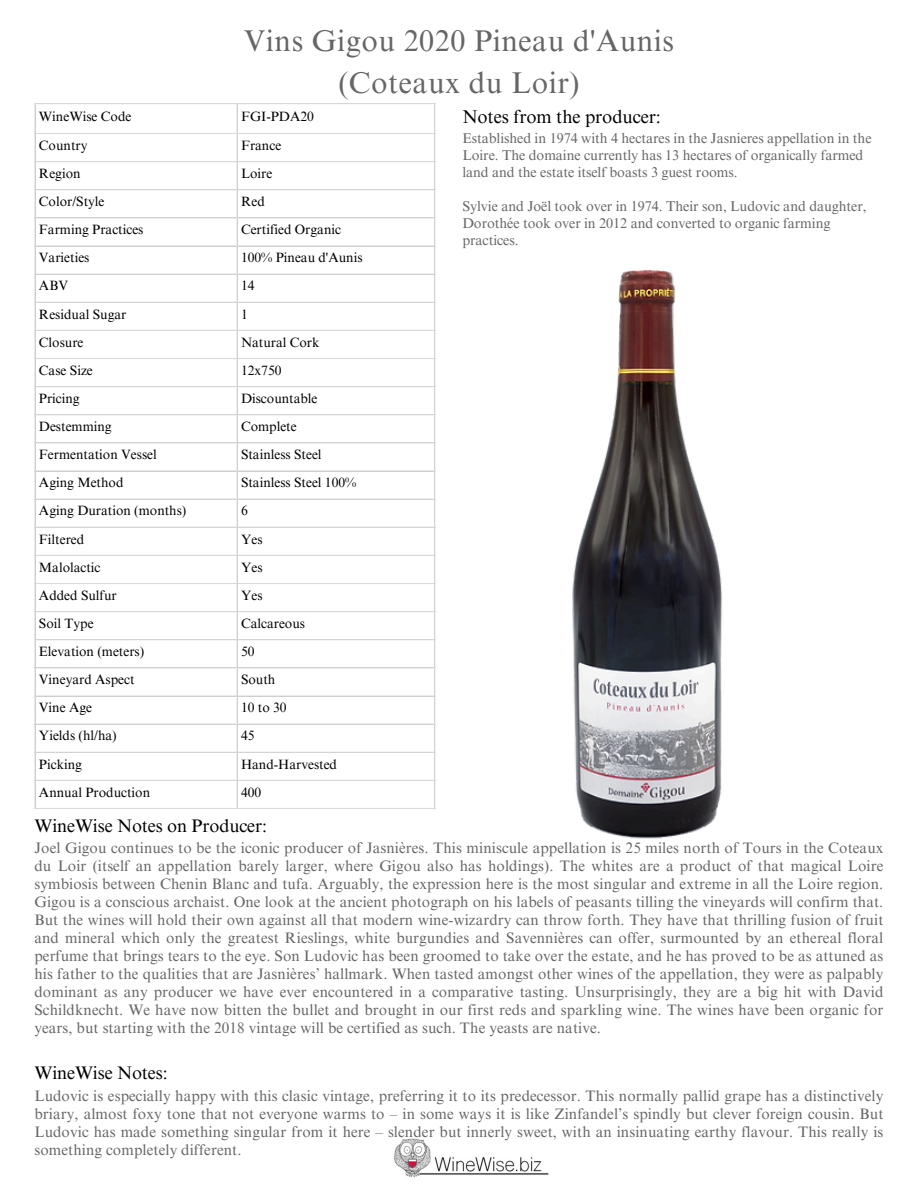
<style>
.page{position:relative;width:918px;height:1188px;background:#fff}
.page>*{position:absolute;margin:0;border:0;box-sizing:border-box;transform-origin:0 0}
.t1{font:30px/41.7px "Times NRMT Pro";letter-spacing:.02em;color:#666;text-align:center}
.t2{font:18.45px "Times NRMT Pro";letter-spacing:-.005em;color:#000}
.t3{font:18.15px "Times NRMT Pro";letter-spacing:-.005em;color:#000}
.t4{font:15.15px/18px "Times NRMT Pro";letter-spacing:.01em;color:#666;text-align:justify}
.t5{font:14.1px/16.8px "Times NRMT Pro";letter-spacing:-.005em;color:#666}
.t6{font:13.5px "Times NRMT Pro";color:#000}
</style>
<div class="page">
<img style="left:394px;top:1138px;width:155px;height:40px">
<hr style="left:34px;top:104px;width:2px;height:704px;background:#d9d9d9">
<hr style="left:237px;top:104px;width:1px;height:704px;background:#d9d9d9">
<hr style="left:434px;top:104px;width:1px;height:704px;background:#d9d9d9">
<hr style="left:34px;top:103px;width:401px;height:1px;background:#d9d9d9">
<hr style="left:34px;top:133px;width:401px;height:1px;background:#d9d9d9">
<hr style="left:34px;top:161px;width:401px;height:1px;background:#d9d9d9">
<hr style="left:34px;top:189px;width:401px;height:1px;background:#d9d9d9">
<hr style="left:34px;top:217px;width:401px;height:1px;background:#d9d9d9">
<hr style="left:34px;top:245px;width:401px;height:2px;background:#d9d9d9">
<hr style="left:34px;top:274px;width:401px;height:1px;background:#d9d9d9">
<hr style="left:34px;top:302px;width:401px;height:1px;background:#d9d9d9">
<hr style="left:34px;top:330px;width:401px;height:1px;background:#d9d9d9">
<hr style="left:34px;top:358px;width:401px;height:1px;background:#d9d9d9">
<hr style="left:34px;top:386px;width:401px;height:1px;background:#d9d9d9">
<hr style="left:34px;top:414px;width:401px;height:1px;background:#d9d9d9">
<hr style="left:34px;top:442px;width:401px;height:1px;background:#d9d9d9">
<hr style="left:34px;top:470px;width:401px;height:2px;background:#d9d9d9">
<hr style="left:34px;top:499px;width:401px;height:1px;background:#d9d9d9">
<hr style="left:34px;top:527px;width:401px;height:1px;background:#d9d9d9">
<hr style="left:34px;top:555px;width:401px;height:1px;background:#d9d9d9">
<hr style="left:34px;top:583px;width:401px;height:1px;background:#d9d9d9">
<hr style="left:34px;top:611px;width:401px;height:1px;background:#d9d9d9">
<hr style="left:34px;top:639px;width:401px;height:1px;background:#d9d9d9">
<hr style="left:34px;top:667px;width:401px;height:1px;background:#d9d9d9">
<hr style="left:34px;top:695px;width:401px;height:2px;background:#d9d9d9">
<hr style="left:34px;top:724px;width:401px;height:1px;background:#d9d9d9">
<hr style="left:34px;top:752px;width:401px;height:1px;background:#d9d9d9">
<hr style="left:34px;top:780px;width:401px;height:1px;background:#d9d9d9">
<hr style="left:34px;top:808px;width:401px;height:1px;background:#d9d9d9">
<img style="left:345px;top:250px;width:378px;height:589px">
<p class="t1" style="left:244px;top:24px;width:432px">Vins Gigou 2020 Pineau d'Aunis (Coteaux du Loir)</p>
<p class="t6" style="left:39px;top:111px;width:94px">WineWise Code</p>
<p class="t6" style="left:241px;top:111px;width:74px">FGI-PDA20</p>
<p class="t6" style="left:39px;top:140px;width:50px">Country</p>
<p class="t6" style="left:241px;top:140px;width:42px">France</p>
<p class="t6" style="left:39px;top:168px;width:43px">Region</p>
<p class="t6" style="left:241px;top:168px;width:33px">Loire</p>
<p class="t6" style="left:39px;top:196px;width:67px">Color/Style</p>
<p class="t6" style="left:241px;top:196px;width:25px">Red</p>
<p class="t6" style="left:39px;top:225px;width:106px">Farming Practices</p>
<p class="t6" style="left:241px;top:225px;width:101px">Certified Organic</p>
<p class="t6" style="left:39px;top:253px;width:52px">Varieties</p>
<p class="t6" style="left:241px;top:253px;width:123px">100% Pineau d'Aunis</p>
<p class="t6" style="left:39px;top:281px;width:31px">ABV</p>
<p class="t6" style="left:241px;top:281px;width:15px">14</p>
<p class="t6" style="left:39px;top:309px;width:89px">Residual Sugar</p>
<p class="t6" style="left:241px;top:309px;width:8px">1</p>
<p class="t6" style="left:39px;top:337px;width:46px">Closure</p>
<p class="t6" style="left:241px;top:337px;width:80px">Natural Cork</p>
<p class="t6" style="left:39px;top:365px;width:55px">Case Size</p>
<p class="t6" style="left:241px;top:365px;width:42px">12x750</p>
<p class="t6" style="left:39px;top:393px;width:42px">Pricing</p>
<p class="t6" style="left:241px;top:393px;width:78px">Discountable</p>
<p class="t6" style="left:39px;top:421px;width:74px">Destemming</p>
<p class="t6" style="left:241px;top:421px;width:57px">Complete</p>
<p class="t6" style="left:39px;top:450px;width:119px">Fermentation Vessel</p>
<p class="t6" style="left:241px;top:450px;width:82px">Stainless Steel</p>
<p class="t6" style="left:39px;top:478px;width:86px">Aging Method</p>
<p class="t6" style="left:241px;top:478px;width:117px">Stainless Steel 100%</p>
<p class="t6" style="left:39px;top:506px;width:149px">Aging Duration (months)</p>
<p class="t6" style="left:241px;top:506px;width:8px">6</p>
<p class="t6" style="left:39px;top:534px;width:47px">Filtered</p>
<p class="t6" style="left:241px;top:534px;width:23px">Yes</p>
<p class="t6" style="left:39px;top:562px;width:63px">Malolactic</p>
<p class="t6" style="left:241px;top:562px;width:23px">Yes</p>
<p class="t6" style="left:39px;top:590px;width:79px">Added Sulfur</p>
<p class="t6" style="left:241px;top:590px;width:23px">Yes</p>
<p class="t6" style="left:39px;top:618px;width:56px">Soil Type</p>
<p class="t6" style="left:241px;top:618px;width:65px">Calcareous</p>
<p class="t6" style="left:39px;top:646px;width:107px">Elevation (meters)</p>
<p class="t6" style="left:241px;top:646px;width:15px">50</p>
<p class="t6" style="left:39px;top:675px;width:97px">Vineyard Aspect</p>
<p class="t6" style="left:241px;top:675px;width:36px">South</p>
<p class="t6" style="left:39px;top:703px;width:55px">Vine Age</p>
<p class="t6" style="left:241px;top:703px;width:47px">10 to 30</p>
<p class="t6" style="left:39px;top:731px;width:79px">Yields (hl/ha)</p>
<p class="t6" style="left:241px;top:731px;width:15px">45</p>
<p class="t6" style="left:39px;top:759px;width:45px">Picking</p>
<p class="t6" style="left:241px;top:759px;width:98px">Hand-Harvested</p>
<p class="t6" style="left:39px;top:787px;width:113px">Annual Production</p>
<p class="t6" style="left:241px;top:787px;width:22px">400</p>
<p class="t2" style="left:462px;top:110px;width:200px">Notes from the producer:</p>
<p class="t5" style="left:462px;top:132px;width:411px">Established in 1974 with 4 hectares in the Jasnieres appellation in the<br>Loire. The domaine currently has 13 hectares of organically farmed land and the estate itself boasts 3 guest rooms.</p>
<p class="t5" style="left:462px;top:199px;width:406px">Sylvie and Joël took over in 1974. Their son, Ludovic and daughter,<br>Dorothée took over in 2012 and converted to organic farming practices.</p>
<p class="t3" style="left:34px;top:819px;width:234px">WineWise Notes on Producer:</p>
<p class="t4" style="left:34px;top:841px;width:850px">Joel Gigou continues to be the iconic producer of Jasnières. This miniscule appellation is 25 miles north of Tours in the Coteaux du Loir (itself an appellation barely larger, where Gigou also has holdings). The whites are a product of that magical Loire symbiosis between Chenin Blanc and tufa. Arguably, the expression here is the most singular and extreme in all the Loire region.<br>Gigou is a conscious archaist. One look at the ancient photograph on his labels of peasants tilling the vineyards will confirm that.<br>But the wines will hold their own against all that modern wine-wizardry can throw forth. They have that thrilling fusion of fruit and mineral which only the greatest Rieslings, white burgundies and Savennières can offer, surmounted by an ethereal floral perfume that brings tears to the eye. Son Ludovic has been groomed to take over the estate, and he has proved to be as attuned as his father to the qualities that are Jasnières’ hallmark. When tasted amongst other wines of the appellation, they were as palpably dominant as any producer we have ever encountered in a comparative tasting. Unsurprisingly, they are a big hit with David Schildknecht. We have now bitten the bullet and brought in our first reds and sparkling wine. The wines have been organic for years, but starting with the 2018 vintage will be certified as such. The yeasts are native.</p>
<p class="t3" style="left:34px;top:1066px;width:135px">WineWise Notes:</p>
<p class="t4" style="left:34px;top:1088px;width:850px">Ludovic is especially happy with this clasic vintage, preferring it to its predecessor. This normally pallid grape has a distinctively briary, almost foxy tone that not everyone warms to – in some ways it is like Zinfandel’s spindly but clever foreign cousin. But Ludovic has made something singular from it here – slender but innerly sweet, with an insinuating earthy flavour. This really is something completely different.</p>
</div>
